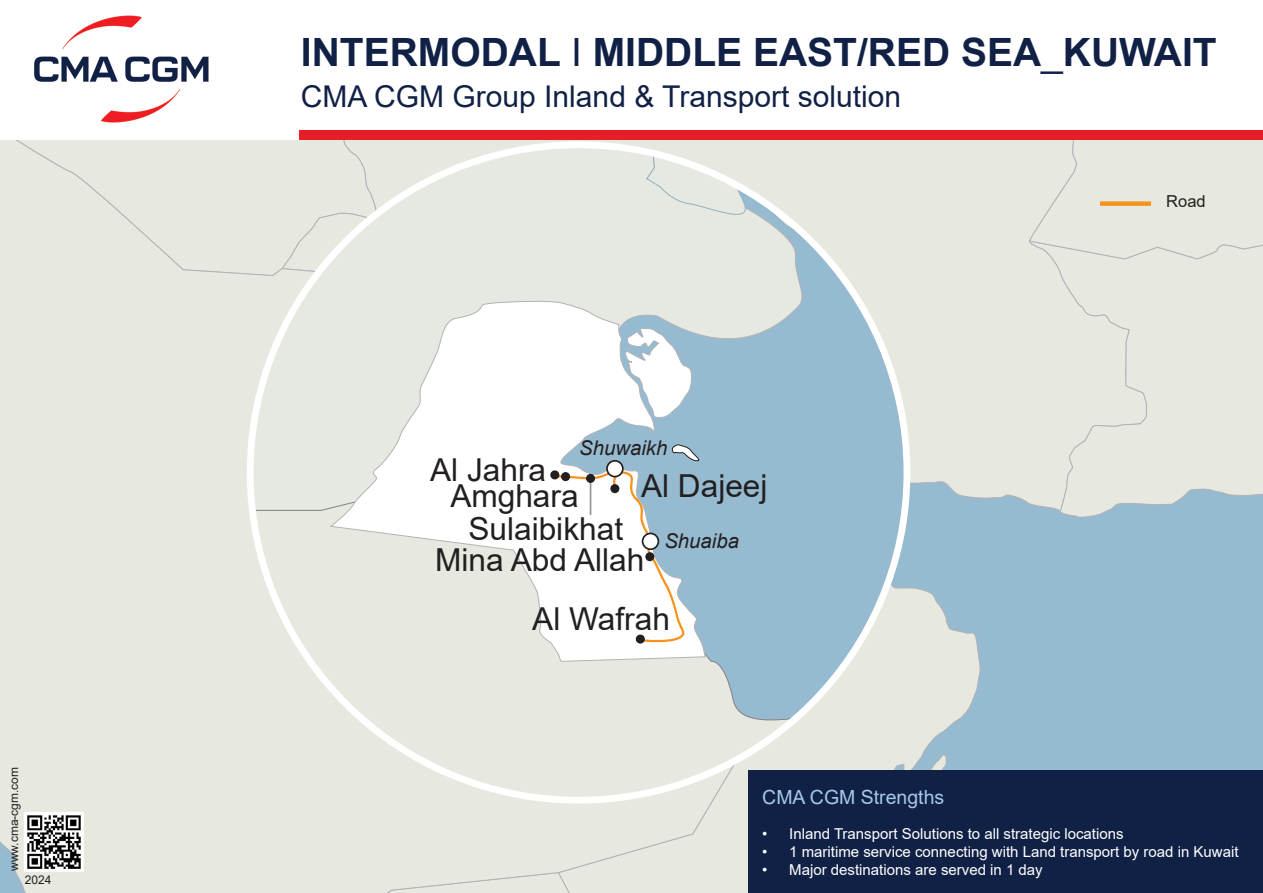
<style>
.page{position:relative;width:1263px;height:893px;background:#fff}
.page>*{position:absolute;margin:0;border:0;box-sizing:border-box;transform-origin:0 0}
.t1{font:700 39px "Arial";color:#112146}
.t2{font:31.65px/31.2px "Arial";color:#231f20;text-align:center}
.t3{font:30px "Arial";color:#112146}
.t4{font:italic 20.4px "Arial";color:#231f20}
.t5{font:19.5px "Arial";color:#a5c8e9}
.t6{font:16.5px "Arial";color:#231f20}
.t7{font:15px "Arial";color:#fff}
.t8{font:12px "Arial";color:#231f20}
.s1{font-weight:400}
</style>
<div class="page">
<div style="left:981px;top:513px;width:282px;height:258px;background:#96bbd0"></div>
<div style="left:773px;top:140px;width:256px;height:373px;background:#e7e9e1"></div>
<svg style="left:907px;top:512px;width:74px;height:259px;background:#bbcfd7"></svg>
<svg style="left:923px;top:748px;width:25px;height:23px"></svg>
<svg style="left:1029px;top:260px;width:234px;height:329px;background:#d1dcdc"></svg>
<div style="left:1007px;top:140px;width:256px;height:120px;background:#e7e9e1"></div>
<div style="left:0;top:140px;width:773px;height:753px;background:#e7e9e1"></div>
<svg style="left:250px;top:145px;width:657px;height:655px;background:#d3dedd"></svg>
<svg style="left:330px;top:300px;width:375px;height:362px"></svg>
<svg style="left:624px;top:327px;width:69px;height:92px"></svg>
<svg style="left:487px;top:436px;width:214px;height:211px"></svg>
<div style="left:607px;top:461px;width:16px;height:16px;background:#fff;border-radius:50%"></div>
<div style="left:606px;top:460px;width:18px;height:17px;border:2px solid #231f20;border-radius:50%"></div>
<div style="left:610px;top:484px;width:9px;height:9px;background:#231f20;border-radius:50%"></div>
<div style="left:1100px;top:201px;width:51px;height:5px;background:#f7931d"></div>
<img style="left:24px;top:812px;width:60px;height:60px">
<img style="left:34px;top:15px;width:175px;height:108px">
<div style="left:300px;top:130px;width:963px;height:10px;background:#e61e25"></div>
<div style="left:748px;top:771px;width:515px;height:122px;background:#112146"></div>
<p class="t8" style="left:6px;top:871px;width:106px;rotate:-90deg">www.cma-cgm.com</p>
<p class="t8" style="left:25px;top:871px;width:28px">2024</p>
<p class="t1" style="left:301px;top:25px;width:917px">INTERMODAL <span class="s1">I</span> MIDDLE EAST/RED SEA<span class="s1">_</span>KUWAIT</p>
<p class="t3" style="left:301px;top:75px;width:602px">CMA CGM Group Inland &amp; Transport solution</p>
<p class="t4" style="left:579px;top:434px;width:90px">Shuwaikh</p>
<p class="t2" style="left:450px;top:457px;width:130px;line-height:25.5px;text-align:left;text-indent:-20px">Al Jahra<br>Amghara</p>
<p class="t2" style="left:641px;top:470px;width:128px">Al Dajeej</p>
<p class="t2" style="left:435px;top:513px;width:211px">Sulaibikhat<br>Mina Abd Allah</p>
<p class="t4" style="left:664px;top:528px;width:76px">Shuaiba</p>
<p class="t2" style="left:532px;top:603px;width:139px">Al Wafrah</p>
<p class="t6" style="left:1166px;top:190px;width:41px">Road</p>
<p class="t5" style="left:762px;top:784px;width:184px">CMA CGM Strengths</p>
<p class="t7" style="left:762px;top:823px;width:363px">• Inland Transport Solutions to all strategic locations</p>
<p class="t7" style="left:762px;top:841px;width:478px">• 1 maritime service connecting with Land transport by road in Kuwait</p>
<p class="t7" style="left:762px;top:859px;width:282px">• Major destinations are served in 1 day</p>
</div>
